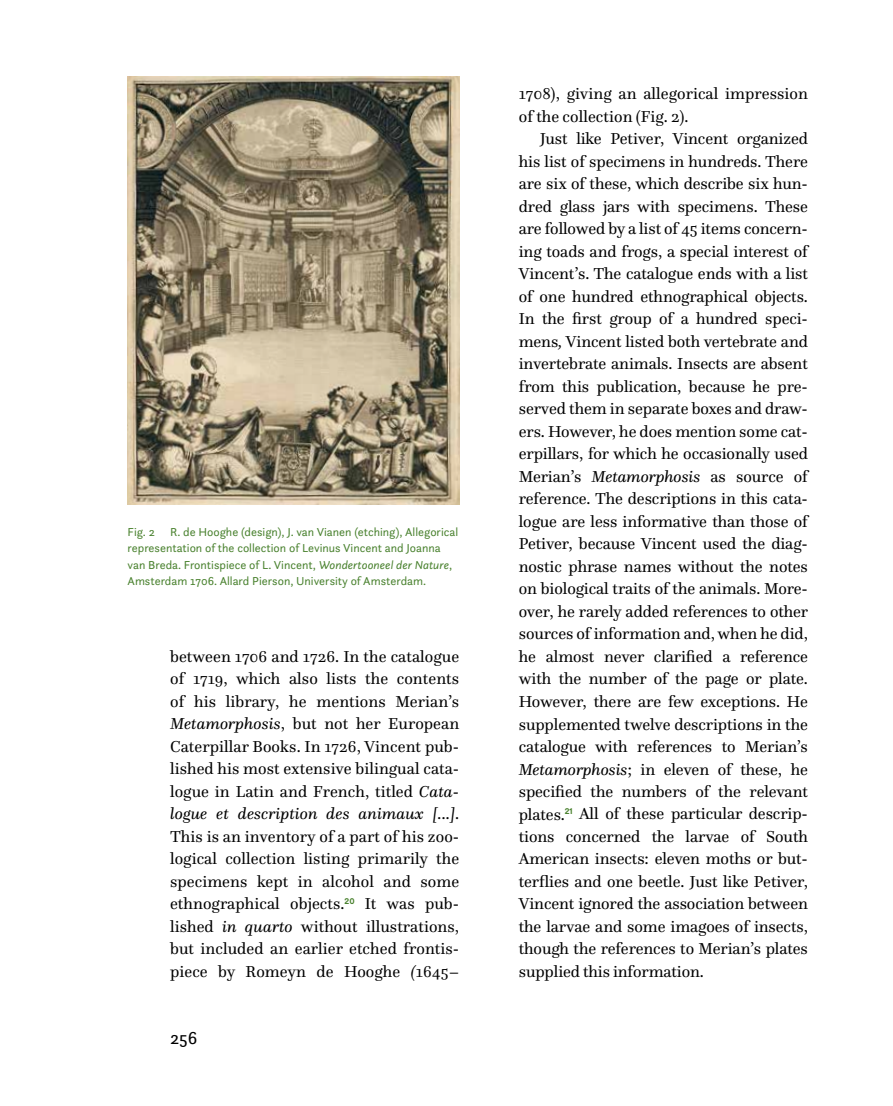
<style>
.page{position:relative;width:893px;height:1106px;background:#fff}
.page>*{position:absolute;margin:0;border:0;box-sizing:border-box;transform-origin:0 0}
.t1{font:18px "Questa Sans";color:#000}
.t2{font:16.5px/22.5px "Questa";letter-spacing:.005em;color:#000;text-align:justify}
.t3{font:12px/16.5px "Questa Sans";color:#49812e}
.s1{font-style:italic}
</style>
<div class="page">
<img style="left:128px;top:76px;width:332px;height:428px">
<p class="t3" style="left:128px;top:523px;width:332px;text-indent:43px">R. de Hooghe (design), J. van Vianen (etching), Allegorical representation of the collection of Levinus Vincent and Joanna van Breda. Frontispiece of L. Vincent, <span class="s1">Wondertooneel der Nature</span>, Amsterdam 1706. Allard Pierson, University of Amsterdam.</p>
<p class="t3" style="left:128px;top:523px;width:29px">Fig. 2</p>
<p class="t2" style="left:170px;top:645px;width:291px">between 1706 and 1726. In the catalogue of 1719, which also lists the contents of his library, he mentions Merian’s <span class="s1">Metamorphosis</span>, but not her European Caterpillar Books. In 1726, Vincent pub&shy;lished his most extensive bilingual cata&shy;logue in Latin and French, titled <span class="s1">Cata&shy;logue et description des animaux [...]</span>.<br>This is an inventory of a part of his zoo&shy;logical collection listing primarily the specimens kept in alcohol and some ethnographical objects.<sup>20</sup> It was pub&shy;lished <span class="s1">in quarto</span> without illustrations, but included an earlier etched frontis&shy;piece by Romeyn de Hooghe <span class="s1">(</span>1645–</p>
<p class="t1" style="left:170px;top:1027px;width:29px">256</p>
<p class="t2" style="left:519px;top:82px;width:291px">1708), giving an allegorical impression of the collection (Fig. 2).</p>
<p class="t2" style="left:519px;top:127px;width:292px;text-indent:21px">Just like Petiver, Vincent organized his list of specimens in hundreds. There are six of these, which describe six hun&shy;dred glass jars with specimens. These are followed by a list of 45 items concern&shy;ing toads and frogs, a special interest of Vincent’s. The catalogue ends with a list of one hundred ethnographical objects.<br>In the first group of a hundred speci&shy;mens<span class="s1">,</span> Vincent listed both vertebrate and invertebrate animals. Insects are absent from this publication, because he pre&shy;served them in separate boxes and draw&shy;ers. However, he does mention some cat&shy;erpillars, for which he occasionally used Merian’s <span class="s1">Metamorphosis</span> as source of reference. The descriptions in this cata&shy;logue are less informative than those of Petiver, because Vincent used the diag&shy;nostic phrase names without the notes on biological traits of the animals. More&shy;over, he rarely added references to other sources of information and, when he did, he almost never clarified a reference with the number of the page or plate.<br>However, there are few exceptions. He supplemented twelve descriptions in the catalogue with references to Merian’s <span class="s1">Metamorphosis</span>; in eleven of these, he specified the numbers of the relevant plates.<sup>21</sup> All of these particular descrip&shy;tions concerned the larvae of South American insects: eleven moths or but&shy;terflies and one beetle. Just like Petiver, Vincent ignored the association between the larvae and some imagoes of insects, though the references to Merian’s plates supplied this information.</p>
</div>
